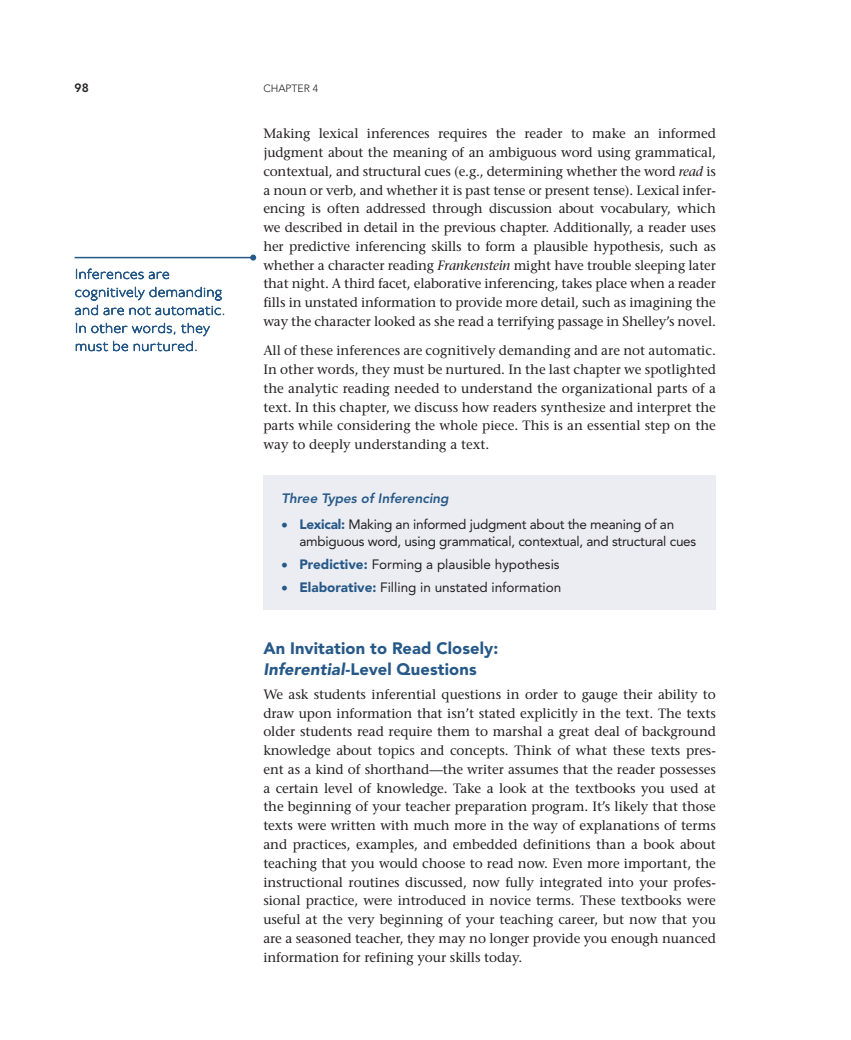
<style>
.page{position:relative;width:851px;height:1040px;background:#fff}
.page>*{position:absolute;margin:0;border:0;box-sizing:border-box;transform-origin:0 0}
.t1{font:900 16.5px/21px "Avenir LT Std";letter-spacing:.01em;color:#265988}
.TEXT{font:500 13.5px/18.8px "Stone Serif Std";letter-spacing:-.005em;color:#231f20;text-align:justify}
.Paragraph_after_1_he{font:500 13.5px/18.8px "Stone Serif Std";letter-spacing:-.005em;color:#231f20;text-align:justify}
.t2{font:13.5px/16.5px "Avenir LT Std";letter-spacing:-.02em;color:#231f20}
.t3{font:13.5px "Avenir LT Std";color:#231f20}
.BX1_BH1{font:italic 800 13.5px "Avenir LT Std";color:#265988}
.t4{font:800 12px "Avenir LT Std";color:#231f20}
.t5{font:300 10.5px "Avenir LT Std";color:#231f20}
.s1{font-style:italic}
.s2{color:#265988}
.s3{font-weight:900;color:#265988}
</style>
<div class="page">
<hr style="left:75px;top:257px;width:178px;height:1px;background:#265988">
<svg style="left:250px;top:254px;width:6px;height:6px"></svg>
<svg style="left:76px;top:268px;width:94px;height:11px"></svg>
<svg style="left:75px;top:286px;width:149px;height:29px"></svg>
<svg style="left:75px;top:322px;width:135px;height:29px"></svg>
<div style="left:263px;top:475px;width:453px;height:135px;background:#ecedf3"></div>
<p class="t4" style="left:75px;top:81px;width:16px">98</p>
<p class="t5" style="left:263px;top:82px;width:56px">CHAPTER 4</p>
<p class="TEXT" style="left:263px;top:124px;width:454px">Making lexical inferences requires the reader to make an informed judgment about the meaning of an ambiguous word using grammatical, contextual, and structural cues (e.g., determining whether the word <span class="s1">read</span> is a noun or verb, and whether it is past tense or present tense). Lexical infer&shy;encing is often addressed through discussion about vocabulary, which we described in detail in the previous chapter. Additionally, a reader uses her predictive inferencing skills to form a plausible hypothesis, such as whether a character reading <span class="s1">Frankenstein</span> might have trouble sleeping later that night. A third facet, elaborative inferencing, takes place when a reader fills in unstated information to provide more detail, such as imagining the way the character looked as she read a terrifying passage in Shelley’s novel.</p>
<p class="TEXT" style="left:263px;top:341px;width:454px">All of these inferences are cognitively demanding and are not automatic.<br>In other words, they must be nurtured. In the last chapter we spotlighted the analytic reading needed to understand the organizational parts of a text. In this chapter, we discuss how readers synthesize and interpret the parts while considering the whole piece. This is an essential step on the way to deeply understanding a text.</p>
<p class="BX1_BH1" style="left:281px;top:491px;width:169px">Three Types of Inferencing</p>
<p class="t2" style="left:299px;top:516px;width:398px;text-indent:-18px"><span class="s2">•</span> <span class="s3">Lexical:</span> Making an informed judgment about the meaning of an ambiguous word, using grammatical, contextual, and structural cues</p>
<p class="t3" style="left:281px;top:556px;width:280px"><span class="s2">•</span> <span class="s3">Predictive:</span> Forming a plausible hypothesis</p>
<p class="t3" style="left:281px;top:579px;width:281px"><span class="s2">•</span> <span class="s3">Elaborative:</span> Filling in unstated information</p>
<h1 class="t1" style="left:263px;top:637px;width:236px">An Invitation to Read Closely:<br><span class="s1">Inferential</span>-Level Questions</h1>
<p class="Paragraph_after_1_he" style="left:263px;top:685px;width:454px">We ask students inferential questions in order to gauge their ability to draw upon information that isn’t stated explicitly in the text. The texts older students read require them to marshal a great deal of background knowledge about topics and concepts. Think of what these texts pres&shy;ent as a kind of shorthand—the writer assumes that the reader possesses a certain level of knowledge. Take a look at the textbooks you used at the beginning of your teacher preparation program. It’s likely that those texts were written with much more in the way of explanations of terms and practices, examples, and embedded definitions than a book about teaching that you would choose to read now. Even more important, the instructional routines discussed, now fully integrated into your profes&shy;sional practice, were introduced in novice terms. These textbooks were useful at the very beginning of your teaching career, but now that you are a seasoned teacher, they may no longer provide you enough nuanced information for refining your skills today.</p>
</div>
